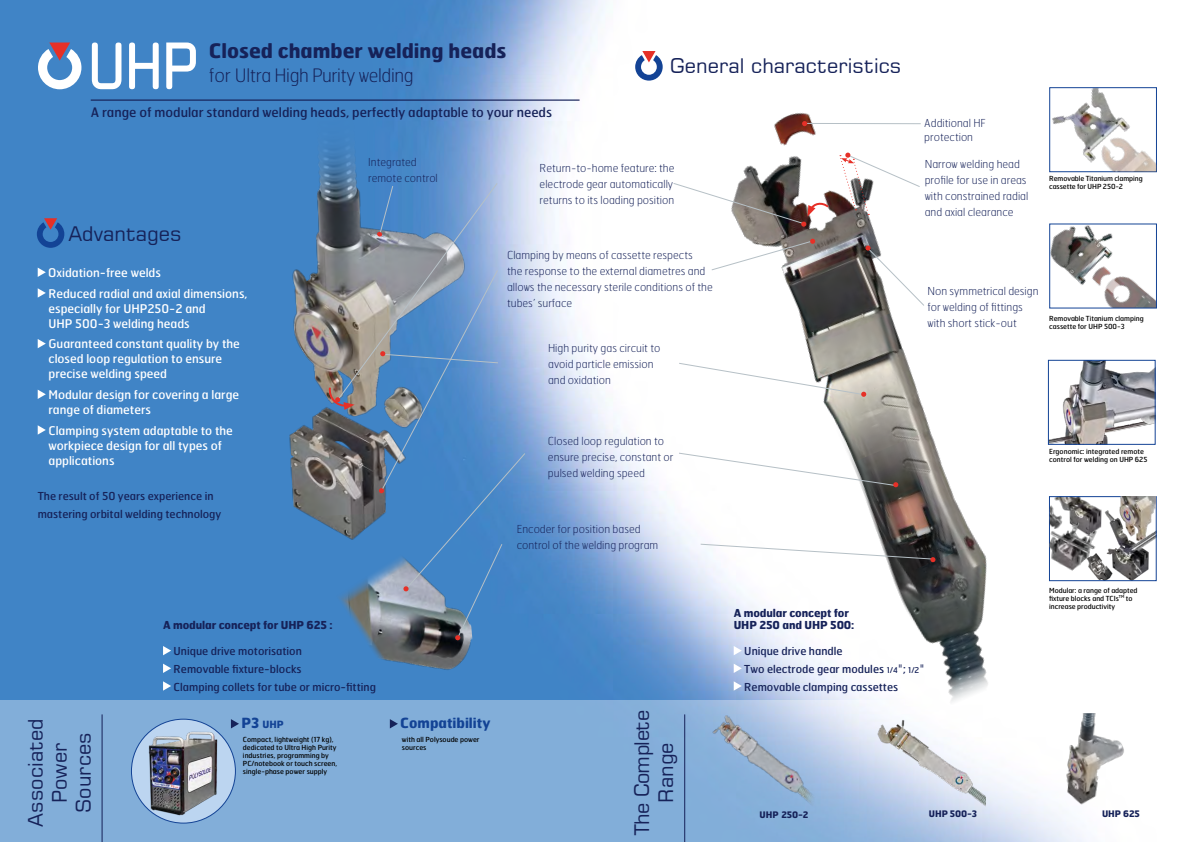
<style>
.page{position:relative;width:1191px;height:842px;background:#fff}
.page>*{position:absolute;margin:0;border:0;box-sizing:border-box;transform-origin:0 0}
.t1{font:60px "OCRA Std";color:#fff}
.t2{font:20px/24px "Square 721 BT";color:#162259;text-align:center}
.t3{font:700 20px "Hermes";color:#162259}
.t4{font:20px/24px "Square 721 BT";letter-spacing:-.03em;color:#162259;text-align:center}
.t5{font:100 18.5px "Hermes";letter-spacing:-.02em;color:#162259}
.t6{font:700 14px "Hermes";color:#134395}
.t7{font:13.1px "Hermes";color:#162259}
.t8{font:12px/15px "Hermes";color:#fff}
.t9{font:100 11px/16px "Hermes";color:#162259}
.t10{font:11px/17.7px "Hermes";color:#162259}
.t11{font:700 11px/12px "Hermes";letter-spacing:-.01em;color:#162259}
.t12{font:700 10px "Hermes";color:#134395}
.t13{font:700 9px "Hermes";letter-spacing:-.01em;color:#162259}
.t14{font:7px/8px "Hermes";color:#000}
.s1{font-size:8px}
.s2{font-family:"Helvetica Neue";font-size:12px}
.s3{font-size:14px}
</style>
<div class="page">
<img style="left:0;top:0;width:1120px;height:700px">
<svg style="left:0;top:700px;width:1086px;height:142px;fill:#82aed9"></svg>
<hr style="left:102px;top:714px;width:1px;height:128px;background:#162259">
<img style="left:1086px;top:89px;width:44px;height:38px">
<div style="left:1049px;top:87px;width:108px;height:85px;border:1px solid #134395"></div>
<img style="left:1086px;top:127px;width:70px;height:45px">
<img style="left:1086px;top:225px;width:69px;height:82px">
<div style="left:1049px;top:223px;width:108px;height:86px;border:1px solid #134395"></div>
<svg style="left:38px;top:43px;width:43px;height:46px"></svg>
<hr style="left:684px;top:714px;width:1px;height:128px;background:#162259">
<img style="left:703px;top:718px;width:118px;height:91px">
<img style="left:873px;top:718px;width:112px;height:90px">
<img style="left:1054px;top:713px;width:70px;height:95px">
<img style="left:1086px;top:362px;width:67px;height:81px">
<div style="left:1048px;top:360px;width:107px;height:85px;border:1px solid #134395"></div>
<img style="left:1086px;top:498px;width:15px;height:4px">
<img style="left:1086px;top:504px;width:63px;height:75px">
<div style="left:1049px;top:496px;width:107px;height:85px;border:1px solid #134395"></div>
<img style="left:1086px;top:502px;width:17px;height:73px">
<img style="left:1110px;top:497px;width:45px;height:49px">
<div style="left:131px;top:719px;width:104px;height:104px;background:#bcd5f0;border-radius:50%"></div>
<img style="left:146px;top:728px;width:72px;height:89px">
<hr style="left:91px;top:99px;width:488px;height:2px;background:#162259">
<img style="left:692px;top:83px;width:394px;height:635px">
<img style="left:263px;top:436px;width:65px;height:120px">
<img style="left:255px;top:83px;width:230px;height:353px">
<img style="left:335px;top:640px;width:140px;height:74px">
<svg style="left:865px;top:245px;width:60px;height:62px"></svg>
<svg style="left:710px;top:239px;width:105px;height:32px"></svg>
<svg style="left:678px;top:362px;width:188px;height:35px"></svg>
<svg style="left:678px;top:452px;width:220px;height:35px"></svg>
<svg style="left:839px;top:153px;width:82px;height:62px"></svg>
<svg style="left:699px;top:543px;width:236px;height:19px"></svg>
<svg style="left:672px;top:182px;width:159px;height:45px"></svg>
<hr style="left:804px;top:123px;width:116px;height:1px;background:#b6c0c6">
<svg style="left:802px;top:121px;width:5px;height:5px"></svg>
<svg style="left:328px;top:182px;width:198px;height:458px"></svg>
<svg style="left:37px;top:218px;width:27px;height:30px"></svg>
<svg style="left:38px;top:268px;width:8px;height:9px"></svg>
<svg style="left:38px;top:288px;width:8px;height:10px"></svg>
<svg style="left:38px;top:339px;width:8px;height:9px"></svg>
<svg style="left:38px;top:390px;width:8px;height:9px"></svg>
<svg style="left:38px;top:425px;width:8px;height:10px"></svg>
<svg style="left:733px;top:646px;width:9px;height:9px"></svg>
<svg style="left:733px;top:664px;width:9px;height:9px"></svg>
<svg style="left:733px;top:681px;width:9px;height:10px"></svg>
<svg style="left:635px;top:51px;width:27px;height:30px"></svg>
<svg style="left:390px;top:719px;width:8px;height:9px"></svg>
<svg style="left:231px;top:719px;width:8px;height:9px"></svg>
<svg style="left:163px;top:646px;width:8px;height:9px"></svg>
<svg style="left:163px;top:664px;width:8px;height:9px"></svg>
<svg style="left:163px;top:681px;width:8px;height:10px"></svg>
<h1 class="t1" style="left:85px;top:40px;width:119px">UHP</h1>
<h2 class="t3" style="left:209px;top:39px;width:299px">Closed chamber welding heads</h2>
<h3 class="t5" style="left:209px;top:64px;width:206px">for Ultra High Purity welding</h3>
<p class="t7" style="left:91px;top:104px;width:463px">A range of modular standard welding heads, perfectly adaptable to your needs</p>
<h2 class="t2" style="left:670px;top:53px;width:233px">General characteristics</h2>
<h2 class="t2" style="left:68px;top:222px;width:115px">Advantages</h2>
<p class="t8" style="left:48px;top:262px;width:201px;line-height:20.7px">Oxidation-free welds<br>Reduced radial and axial dimensions,</p>
<p class="t8" style="left:49px;top:301px;width:159px">especially for UHP250-2 and<br>UHP 500-3 welding heads</p>
<p class="t8" style="left:49px;top:336px;width:193px">Guaranteed constant quality by the closed loop regulation to ensure precise welding speed</p>
<p class="t8" style="left:49px;top:387px;width:192px">Modular design for covering a large range of diameters</p>
<p class="t8" style="left:49px;top:423px;width:186px">Clamping system adaptable to the workpiece design for all types of applications</p>
<p class="t10" style="left:38px;top:487px;width:185px;line-height:18px">The result of 50 years experience in mastering orbital welding technology</p>
<p class="t9" style="left:368px;top:154px;width:71px">Integrated remote control</p>
<p class="t9" style="left:539px;top:160px;width:136px;text-align:justify">Return-to-home feature: the electrode gear automatically returns to its loading position</p>
<p class="t9" style="left:507px;top:247px;width:207px">Clamping by means of cassette respects<br>the response to the external diametres and allows the necessary sterile conditions of the tubes’ surface</p>
<p class="t9" style="left:548px;top:340px;width:114px">High purity gas circuit to avoid particle emission and oxidation</p>
<p class="t9" style="left:548px;top:433px;width:127px">Closed loop regulation to ensure precise, constant or pulsed welding speed</p>
<p class="t9" style="left:517px;top:521px;width:143px">Encoder for position based control of the welding program</p>
<p class="t9" style="left:924px;top:116px;width:63px;line-height:14px">Additional HF protection</p>
<p class="t9" style="left:924px;top:156px;width:105px">Narrow welding head profile for use in areas with constrained radial and axial clearance</p>
<p class="t14" style="left:1049px;top:175px;width:95px">Removable Titanium clamping cassette for UHP 250-2</p>
<p class="t9" style="left:927px;top:283px;width:113px">Non symmetrical design for welding of fittings with short stick-out</p>
<p class="t14" style="left:1049px;top:314px;width:96px">Removable Titanium clamping cassette for UHP 500-3</p>
<p class="t14" style="left:1049px;top:448px;width:100px">Ergonomic: integrated remote control for welding on UHP 625</p>
<p class="t11" style="left:163px;top:619px;width:171px">A modular concept for UHP 625 :</p>
<p class="t10" style="left:174px;top:642px;width:204px">Unique drive motorisation<br>Removable fixture-blocks<br>Clamping collets for tube or micro-fitting</p>
<p class="t11" style="left:733px;top:607px;width:122px">A modular concept for<br>UHP 250 and UHP 500:</p>
<p class="t10" style="left:744px;top:642px;width:182px">Unique drive handle<br>Two electrode gear modules <span class="s1">1/4</span><span class="s2">"</span>; <span class="s1">1/2</span><span class="s2">"<br></span>Removable clamping cassettes</p>
<p class="t14" style="left:1049px;top:586px;width:90px">Modular: a range of adapted fixture blocks and TCIs<sup>TM</sup> to increase productivity</p>
<h2 class="t2" style="left:23px;top:827px;width:110px;rotate:-90deg">Associated<br>Power<br>Sources</h2>
<p class="t6" style="left:400px;top:715px;width:92px">Compatibility</p>
<p class="t12" style="left:241px;top:719px;width:44px"><span class="s3">P3</span> UHP</p>
<p class="t14" style="left:243px;top:736px;width:96px">Compact, lightweight (17 kg), dedicated to Ultra High Purity industries, programming by<br>PC/notebook or touch screen, single-phase power supply</p>
<p class="t14" style="left:402px;top:736px;width:79px">with all Polysoude power sources</p>
<h2 class="t4" style="left:629px;top:835px;width:126px;rotate:-90deg">The Complete<br>Range</h2>
<p class="t13" style="left:759px;top:809px;width:50px">UHP 250-2</p>
<p class="t13" style="left:929px;top:808px;width:50px">UHP 500-3</p>
<p class="t13" style="left:1102px;top:808px;width:39px">UHP 625</p>
</div>
